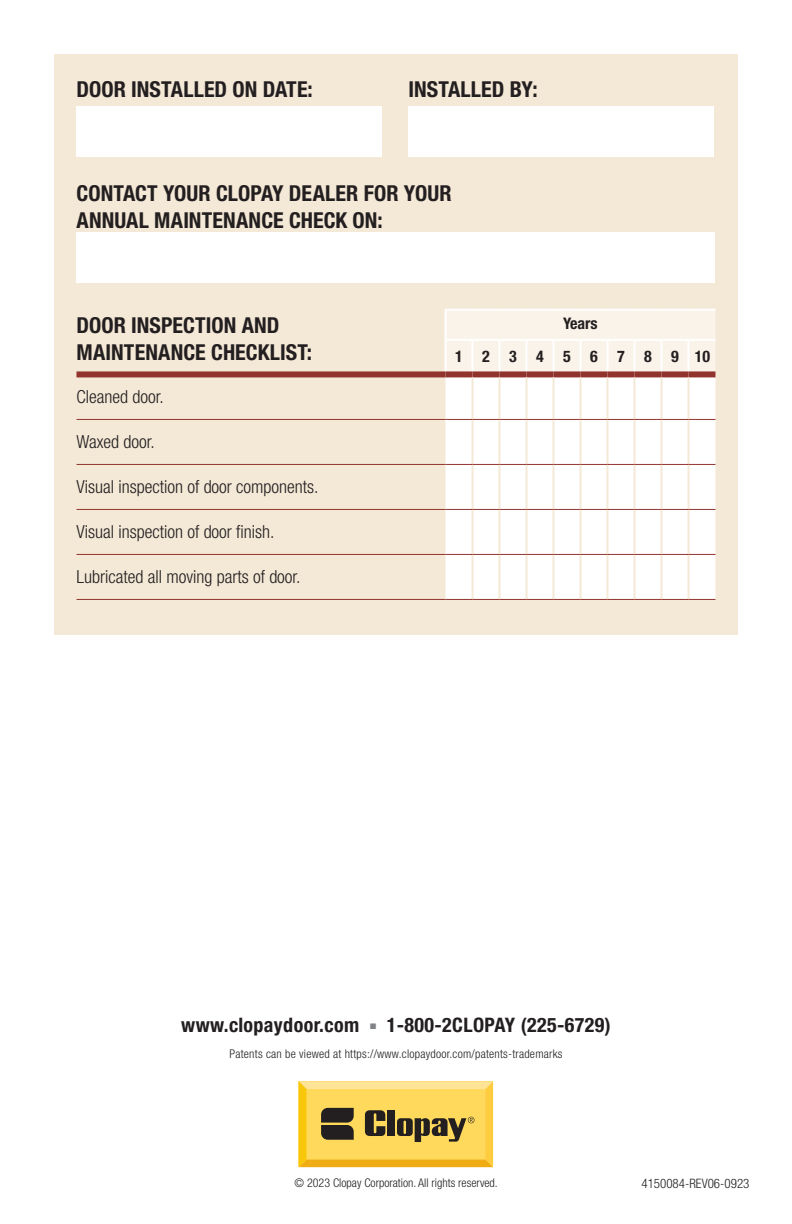
<style>
.page{position:relative;width:792px;height:1224px;background:#fff}
.page>*{position:absolute;margin:0;border:0;box-sizing:border-box;transform-origin:0 0}
.t1{font:700 condensed 22px/26.4px "Helvetica Neue LT Std";letter-spacing:.005em;color:#231f20}
.t2{font:700 condensed 20px "Helvetica Neue LT Std";letter-spacing:.02em;color:#231f20}
.t3{font:300 condensed 18px "Helvetica Neue LT Std";color:#231f20}
.t4{font:700 condensed 16px/32.8px "Helvetica Neue LT Std";letter-spacing:1.205em;color:#231f20;text-align:center}
.t5{font:300 condensed 13px "Helvetica Neue LT Std";color:#231f20}
.t6{font:300 condensed 12px "Helvetica Neue LT Std";letter-spacing:.02em;color:#231f20}
.t7{font:300 condensed 12px "Helvetica Neue LT Std";color:#231f20}
.s1{color:#808285}
</style>
<div class="page">
<div style="left:54px;top:54px;width:684px;height:580px;background:#f4e8d6"></div>
<div style="left:76px;top:106px;width:306px;height:51px;background:#fff"></div>
<div style="left:408px;top:106px;width:306px;height:51px;background:#fff"></div>
<div style="left:76px;top:232px;width:640px;height:51px;background:#fff"></div>
<div style="left:446px;top:311px;width:269px;height:60px;background:#faf3e9"></div>
<svg style="left:76px;top:377px;width:370px;height:221px"></svg>
<div style="left:446px;top:377px;width:270px;height:222px;background:#fff"></div>
<hr style="left:444px;top:309px;width:28px;height:2px;background:#fff">
<hr style="left:444px;top:311px;width:2px;height:29px;background:#fff">
<hr style="left:472px;top:309px;width:28px;height:2px;background:#fff">
<hr style="left:500px;top:309px;width:26px;height:2px;background:#fff">
<hr style="left:526px;top:309px;width:28px;height:2px;background:#fff">
<hr style="left:554px;top:309px;width:26px;height:2px;background:#fff">
<hr style="left:580px;top:309px;width:28px;height:2px;background:#fff">
<hr style="left:608px;top:309px;width:26px;height:2px;background:#fff">
<hr style="left:634px;top:309px;width:28px;height:2px;background:#fff">
<hr style="left:662px;top:309px;width:26px;height:2px;background:#fff">
<hr style="left:688px;top:309px;width:28px;height:2px;background:#fff">
<hr style="left:444px;top:340px;width:2px;height:31px;background:#fff">
<hr style="left:446px;top:339px;width:26px;height:2px;background:#fff">
<hr style="left:472px;top:339px;width:28px;height:2px;background:#fff">
<hr style="left:472px;top:341px;width:2px;height:30px;background:#fff">
<hr style="left:500px;top:339px;width:26px;height:2px;background:#fff">
<hr style="left:498px;top:341px;width:2px;height:30px;background:#fff">
<hr style="left:526px;top:339px;width:28px;height:2px;background:#fff">
<hr style="left:526px;top:341px;width:2px;height:30px;background:#fff">
<hr style="left:554px;top:339px;width:26px;height:2px;background:#fff">
<hr style="left:552px;top:341px;width:2px;height:30px;background:#fff">
<hr style="left:580px;top:339px;width:28px;height:2px;background:#fff">
<hr style="left:580px;top:341px;width:2px;height:30px;background:#fff">
<hr style="left:608px;top:339px;width:26px;height:2px;background:#fff">
<hr style="left:606px;top:341px;width:2px;height:30px;background:#fff">
<hr style="left:634px;top:339px;width:28px;height:2px;background:#fff">
<hr style="left:634px;top:341px;width:2px;height:30px;background:#fff">
<hr style="left:662px;top:339px;width:26px;height:2px;background:#fff">
<hr style="left:660px;top:341px;width:2px;height:30px;background:#fff">
<hr style="left:688px;top:339px;width:28px;height:2px;background:#fff">
<hr style="left:688px;top:341px;width:2px;height:30px;background:#fff">
<div style="left:446px;top:371px;width:26px;height:6px;background:#92342e"></div>
<div style="left:472px;top:371px;width:28px;height:6px;background:#92342e"></div>
<div style="left:500px;top:371px;width:26px;height:6px;background:#92342e"></div>
<div style="left:526px;top:371px;width:28px;height:6px;background:#92342e"></div>
<div style="left:554px;top:371px;width:26px;height:6px;background:#92342e"></div>
<div style="left:580px;top:371px;width:28px;height:6px;background:#92342e"></div>
<div style="left:608px;top:371px;width:26px;height:6px;background:#92342e"></div>
<div style="left:634px;top:371px;width:28px;height:6px;background:#92342e"></div>
<div style="left:662px;top:371px;width:26px;height:6px;background:#92342e"></div>
<div style="left:688px;top:371px;width:28px;height:6px;background:#92342e"></div>
<div style="left:76px;top:371px;width:370px;height:6px;background:#92342e"></div>
<hr style="left:472px;top:377px;width:2px;height:42px;background:#f4e8d6">
<hr style="left:498px;top:377px;width:2px;height:42px;background:#f4e8d6">
<hr style="left:526px;top:377px;width:2px;height:42px;background:#f4e8d6">
<hr style="left:552px;top:377px;width:2px;height:42px;background:#f4e8d6">
<hr style="left:580px;top:377px;width:2px;height:42px;background:#f4e8d6">
<hr style="left:606px;top:377px;width:2px;height:42px;background:#f4e8d6">
<hr style="left:634px;top:377px;width:2px;height:42px;background:#f4e8d6">
<hr style="left:660px;top:377px;width:2px;height:42px;background:#f4e8d6">
<hr style="left:688px;top:377px;width:2px;height:42px;background:#f4e8d6">
<hr style="left:472px;top:420px;width:2px;height:44px;background:#f4e8d6">
<hr style="left:498px;top:420px;width:2px;height:44px;background:#f4e8d6">
<hr style="left:526px;top:420px;width:2px;height:44px;background:#f4e8d6">
<hr style="left:552px;top:420px;width:2px;height:44px;background:#f4e8d6">
<hr style="left:580px;top:420px;width:2px;height:44px;background:#f4e8d6">
<hr style="left:606px;top:420px;width:2px;height:44px;background:#f4e8d6">
<hr style="left:634px;top:420px;width:2px;height:44px;background:#f4e8d6">
<hr style="left:660px;top:420px;width:2px;height:44px;background:#f4e8d6">
<hr style="left:688px;top:420px;width:2px;height:44px;background:#f4e8d6">
<hr style="left:472px;top:465px;width:2px;height:44px;background:#f4e8d6">
<hr style="left:498px;top:465px;width:2px;height:44px;background:#f4e8d6">
<hr style="left:526px;top:465px;width:2px;height:44px;background:#f4e8d6">
<hr style="left:552px;top:465px;width:2px;height:44px;background:#f4e8d6">
<hr style="left:580px;top:465px;width:2px;height:44px;background:#f4e8d6">
<hr style="left:606px;top:465px;width:2px;height:44px;background:#f4e8d6">
<hr style="left:634px;top:465px;width:2px;height:44px;background:#f4e8d6">
<hr style="left:660px;top:465px;width:2px;height:44px;background:#f4e8d6">
<hr style="left:688px;top:465px;width:2px;height:44px;background:#f4e8d6">
<hr style="left:472px;top:510px;width:2px;height:44px;background:#f4e8d6">
<hr style="left:498px;top:510px;width:2px;height:44px;background:#f4e8d6">
<hr style="left:526px;top:510px;width:2px;height:44px;background:#f4e8d6">
<hr style="left:552px;top:510px;width:2px;height:44px;background:#f4e8d6">
<hr style="left:580px;top:510px;width:2px;height:44px;background:#f4e8d6">
<hr style="left:606px;top:510px;width:2px;height:44px;background:#f4e8d6">
<hr style="left:634px;top:510px;width:2px;height:44px;background:#f4e8d6">
<hr style="left:660px;top:510px;width:2px;height:44px;background:#f4e8d6">
<hr style="left:688px;top:510px;width:2px;height:44px;background:#f4e8d6">
<hr style="left:472px;top:555px;width:2px;height:44px;background:#f4e8d6">
<hr style="left:498px;top:555px;width:2px;height:44px;background:#f4e8d6">
<hr style="left:526px;top:555px;width:2px;height:44px;background:#f4e8d6">
<hr style="left:552px;top:555px;width:2px;height:44px;background:#f4e8d6">
<hr style="left:580px;top:555px;width:2px;height:44px;background:#f4e8d6">
<hr style="left:606px;top:555px;width:2px;height:44px;background:#f4e8d6">
<hr style="left:634px;top:555px;width:2px;height:44px;background:#f4e8d6">
<hr style="left:660px;top:555px;width:2px;height:44px;background:#f4e8d6">
<hr style="left:688px;top:555px;width:2px;height:44px;background:#f4e8d6">
<hr style="left:76px;top:419px;width:370px;height:1px;background:#92342e">
<hr style="left:76px;top:464px;width:370px;height:1px;background:#92342e">
<hr style="left:76px;top:509px;width:370px;height:1px;background:#92342e">
<hr style="left:76px;top:554px;width:370px;height:1px;background:#92342e">
<hr style="left:76px;top:599px;width:370px;height:1px;background:#92342e">
<svg style="left:446px;top:419px;width:270px;height:1px"></svg>
<svg style="left:446px;top:464px;width:270px;height:1px"></svg>
<svg style="left:446px;top:509px;width:270px;height:1px"></svg>
<svg style="left:446px;top:554px;width:270px;height:1px"></svg>
<svg style="left:446px;top:599px;width:270px;height:1px"></svg>
<svg style="left:299px;top:1081px;width:194px;height:86px;background:#dbb84d"></svg>
<p class="t1" style="left:76px;top:75px;width:238px">DOOR INSTALLED ON DATE:</p>
<p class="t1" style="left:409px;top:75px;width:131px">INSTALLED BY:</p>
<p class="t1" style="left:76px;top:180px;width:377px">CONTACT YOUR CLOPAY DEALER FOR YOUR<br>ANNUAL MAINTENANCE CHECK ON:</p>
<p class="t1" style="left:76px;top:312px;width:237px">DOOR INSPECTION AND<br>MAINTENANCE CHECKLIST:</p>
<p class="t4" style="left:455px;top:307px;width:256px">Years<br>12345678910</p>
<p class="t3" style="left:76px;top:387px;width:89px">Cleaned door.</p>
<p class="t3" style="left:76px;top:432px;width:80px">Waxed door.</p>
<p class="t3" style="left:76px;top:477px;width:244px">Visual inspection of door components.</p>
<p class="t3" style="left:76px;top:522px;width:200px">Visual inspection of door finish.</p>
<p class="t3" style="left:76px;top:567px;width:226px">Lubricated all moving parts of door.</p>
<p class="t2" style="left:181px;top:1013px;width:180px">www.clopaydoor.com</p>
<p class="t2" style="left:370px;top:1013px;width:242px"><span class="s1">■</span> 1-800-2CLOPAY (225-6729)</p>
<p class="t6" style="left:229px;top:1047px;width:335px">Patents can be viewed at https://www.clopaydoor.com/patents-trademarks</p>
<p class="t7" style="left:295px;top:1176px;width:205px">© 2023 Clopay Corporation. All rights reserved.</p>
<p class="t5" style="left:641px;top:1176px;width:110px">4150084-REV06-0923</p>
</div>
